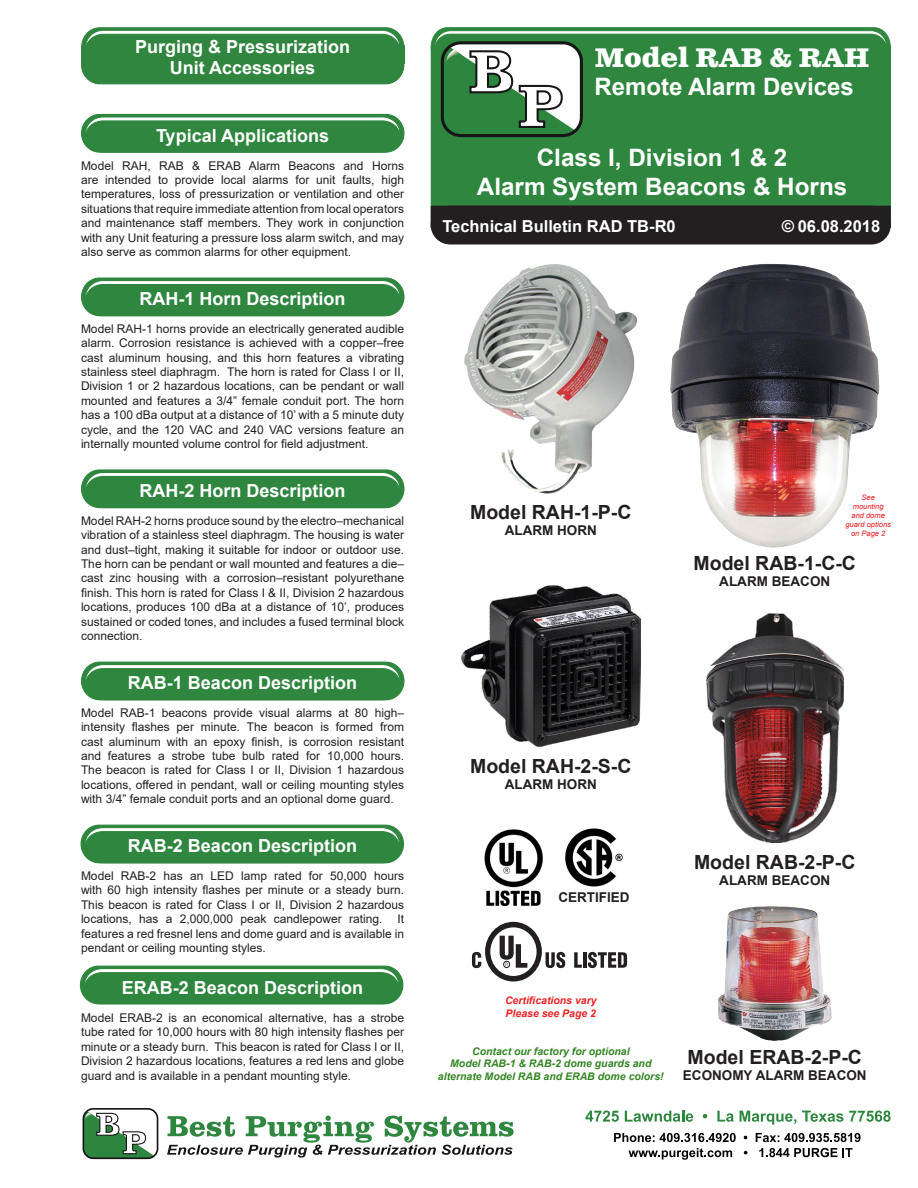
<style>
.page{position:relative;width:918px;height:1188px;background:#fff}
.page>*{position:absolute;margin:0;border:0;box-sizing:border-box;transform-origin:0 0}
.t1{font:700 27px "Clarendon Text Pro";color:#fff}
.t2{font:700 24px/28.8px "Arial";color:#fff;text-align:center}
.t3{font:700 19.5px "Arial";color:#231f20}
.t4{font:700 18px "Arial";color:#fff}
.t5{font:700 16.5px "Arial";color:#fff}
.t6{font:700 13.5px "Arial";color:#231f20}
.t7{font:12px/14.4px "Arial";color:#231f20;text-align:justify}
.t8{font:italic 700 10.5px "Arial";color:#338523}
.t9{font:italic 700 10.5px "Arial";color:#ee2123}
.t10{font:italic 7.5px "Arial";color:#ee1d23}
.s1{font-style:italic}
</style>
<div class="page">
<div style="left:80px;top:966px;width:323px;height:38px;border:1px solid #2e863f;border-radius:18px"></div>
<svg style="left:83px;top:968px;width:317px;height:37px;background:#429152"></svg>
<div style="left:388px;top:45px;width:16px;height:18px;background:#30853f"></div>
<div style="left:81px;top:46px;width:16px;height:19px;background:#30853f"></div>
<div style="left:81px;top:27px;width:323px;height:39px;border:1px solid #30853f;border-radius:18px"></div>
<svg style="left:85px;top:29px;width:316px;height:17px;background:#569b62"></svg>
<div style="left:81px;top:46px;width:323px;height:38px;background:#30853f;border-radius:18px"></div>
<div style="left:81px;top:45px;width:323px;height:39px;border:1px solid #30853f;border-radius:18px"></div>
<div style="left:81px;top:825px;width:323px;height:38px;border:1px solid #2e863f;border-radius:18px"></div>
<svg style="left:84px;top:827px;width:317px;height:37px;background:#429151"></svg>
<div style="left:431px;top:46px;width:459px;height:181px;background:#2e863f"></div>
<div style="left:431px;top:206px;width:459px;height:38px;background:#231f20;border-radius:19px"></div>
<div style="left:431px;top:206px;width:459px;height:38px;border:1px solid #231f20;border-radius:19px"></div>
<div style="left:431px;top:206px;width:459px;height:22px;background:#231f20"></div>
<svg style="left:431px;top:27px;width:460px;height:108px"></svg>
<div style="left:81px;top:278px;width:324px;height:38px;border:1px solid #2e863f;border-radius:18px"></div>
<svg style="left:85px;top:280px;width:316px;height:37px;background:#439252"></svg>
<div style="left:81px;top:469px;width:324px;height:39px;border:1px solid #2e863f;border-radius:18px"></div>
<svg style="left:85px;top:471px;width:316px;height:38px;background:#439252"></svg>
<div style="left:81px;top:662px;width:324px;height:38px;border:1px solid #2e863f;border-radius:18px"></div>
<svg style="left:85px;top:664px;width:316px;height:37px;background:#429152"></svg>
<div style="left:81px;top:114px;width:324px;height:39px;border:1px solid #2e863f;border-radius:18px"></div>
<svg style="left:85px;top:116px;width:316px;height:37px;background:#409050"></svg>
<svg style="left:83px;top:1109px;width:75px;height:49px"></svg>
<div style="left:83px;top:1108px;width:75px;height:51px;border:2px solid #181516;border-radius:10px"></div>
<svg style="left:167px;top:1116px;width:347px;height:42px"></svg>
<svg style="left:585px;top:1111px;width:34px;height:11px"></svg>
<svg style="left:625px;top:1111px;width:68px;height:11px"></svg>
<svg style="left:703px;top:1114px;width:4px;height:4px"></svg>
<svg style="left:717px;top:1111px;width:17px;height:11px"></svg>
<svg style="left:740px;top:1111px;width:56px;height:14px"></svg>
<svg style="left:802px;top:1111px;width:41px;height:11px"></svg>
<svg style="left:849px;top:1111px;width:42px;height:11px"></svg>
<svg style="left:614px;top:1133px;width:122px;height:9px"></svg>
<svg style="left:756px;top:1133px;width:105px;height:9px"></svg>
<svg style="left:629px;top:1148px;width:103px;height:12px"></svg>
<svg style="left:759px;top:1148px;width:94px;height:9px"></svg>
<img style="left:464px;top:264px;width:174px;height:230px">
<img style="left:670px;top:264px;width:210px;height:284px">
<img style="left:462px;top:585px;width:178px;height:161px">
<img style="left:718px;top:906px;width:113px;height:135px">
<img style="left:706px;top:613px;width:137px;height:230px">
<svg style="left:574px;top:952px;width:8px;height:16px"></svg>
<hr style="left:583px;top:952px;width:4px;height:16px;background:#231f20">
<svg style="left:588px;top:952px;width:39px;height:16px"></svg>
<svg style="left:472px;top:922px;width:93px;height:60px"></svg>
<img style="left:565px;top:828px;width:58px;height:59px">
<img style="left:484px;top:829px;width:59px;height:77px">
<p class="t4" style="left:135px;top:34px;width:217px">Purging &amp; Pressurization</p>
<p class="t4" style="left:170px;top:55px;width:147px">Unit Accessories</p>
<p class="t4" style="left:156px;top:123px;width:175px">Typical Applications</p>
<p class="t7" style="left:81px;top:158px;width:325px">Model RAH, RAB &amp; ERAB Alarm Beacons and Horns are intended to provide local alarms for unit faults, high temperatures, loss of pressurization or ventilation and other situations that require immediate attention from local operators and maintenance staff members. They work in conjunction with any Unit featuring a pressure loss alarm switch, and may also serve as common alarms for other equipment.</p>
<p class="t4" style="left:140px;top:286px;width:208px">RAH-1 Horn Description</p>
<p class="t7" style="left:81px;top:321px;width:325px">Model RAH-1 horns provide an electrically generated audible alarm. Corrosion resistance is achieved with a copper–free cast aluminum housing, and this horn features a vibrating stainless steel diaphragm. The horn is rated for Class I or II, Division 1 or 2 hazardous locations, can be pendant or wall mounted and features a 3/4” female conduit port. The horn has a 100 dBa output at a distance of 10’ with a 5 minute duty cycle, and the 120 VAC and 240 VAC versions feature an internally mounted volume control for field adjustment.</p>
<p class="t4" style="left:140px;top:478px;width:208px">RAH-2 Horn Description</p>
<p class="t7" style="left:81px;top:513px;width:325px">Model RAH-2 horns produce sound by the electro–mechanical vibration of a stainless steel diaphragm. The housing is water and dust–tight, making it suitable for indoor or outdoor use.<br>The horn can be pendant or wall mounted and features a die– cast zinc housing with a corrosion–resistant polyurethane finish. This horn is rated for Class I &amp; II, Division 2 hazardous locations, produces 100 dBa at a distance of 10’, produces sustained or coded tones, and includes a fused terminal block connection.</p>
<p class="t4" style="left:128px;top:670px;width:231px">RAB-1 Beacon Description</p>
<p class="t7" style="left:81px;top:705px;width:325px">Model RAB-1 beacons provide visual alarms at 80 high– intensity flashes per minute. The beacon is formed from cast aluminum with an epoxy finish, is corrosion resistant and features a strobe tube bulb rated for 10,000 hours.<br>The beacon is rated for Class I or II, Division 1 hazardous locations, offered in pendant, wall or ceiling mounting styles with 3/4” female conduit ports and an optional dome guard.</p>
<p class="t4" style="left:128px;top:833px;width:231px">RAB-2 Beacon Description</p>
<p class="t7" style="left:81px;top:868px;width:325px">Model RAB-2 has an LED lamp rated for 50,000 hours with 60 high intensity flashes per minute or a steady burn.<br>This beacon is rated for Class I or II, Division 2 hazardous locations, has a 2,000,000 peak candlepower rating. It features a red fresnel lens and dome guard and is available in pendant or ceiling mounting styles.</p>
<p class="t4" style="left:122px;top:975px;width:243px">ERAB-2 Beacon Description</p>
<p class="t7" style="left:81px;top:1010px;width:325px">Model ERAB-2 is an economical alternative, has a strobe tube rated for 10,000 hours with 80 high intensity flashes per minute or a steady burn. This beacon is rated for Class I or II, Division 2 hazardous locations, features a red lens and globe guard and is available in a pendant mounting style.</p>
<p class="t1" style="left:595px;top:41px;width:277px">Model RAB &amp; RAH</p>
<p class="t2" style="left:595px;top:73px;width:261px">Remote Alarm Devices</p>
<p class="t2" style="left:477px;top:143px;width:372px">Class I, Division 1 &amp; 2<br>Alarm System Beacons &amp; Horns</p>
<p class="t5" style="left:442px;top:214px;width:235px">Technical Bulletin RAD TB-R0</p>
<p class="t5" style="left:781px;top:214px;width:101px"><span class="s1">©</span> 06.08.2018</p>
<p class="t3" style="left:470px;top:498px;width:163px">Model RAH-1-P-C</p>
<p class="t6" style="left:505px;top:521px;width:94px">ALARM HORN</p>
<p class="t10" style="left:862px;top:492px;width:15px">See</p>
<p class="t10" style="left:853px;top:501px;width:32px">mounting</p>
<p class="t10" style="left:852px;top:510px;width:35px">and dome</p>
<p class="t10" style="left:845px;top:519px;width:47px">guard options</p>
<p class="t10" style="left:851px;top:528px;width:36px">on Page 2</p>
<p class="t3" style="left:694px;top:549px;width:164px">Model RAB-1-C-C</p>
<p class="t6" style="left:719px;top:572px;width:112px">ALARM BEACON</p>
<p class="t3" style="left:470px;top:752px;width:163px">Model RAH-2-S-C</p>
<p class="t6" style="left:505px;top:775px;width:94px">ALARM HORN</p>
<p class="t6" style="left:558px;top:888px;width:73px">CERTIFIED</p>
<p class="t3" style="left:694px;top:849px;width:163px">Model RAB-2-P-C</p>
<p class="t6" style="left:719px;top:871px;width:112px">ALARM BEACON</p>
<p class="t9" style="left:505px;top:994px;width:93px">Certifications vary</p>
<p class="t9" style="left:506px;top:1006px;width:92px">Please see Page 2</p>
<p class="t8" style="left:472px;top:1044px;width:159px">Contact our factory for optional</p>
<p class="t8" style="left:450px;top:1057px;width:203px">Model RAB-1 &amp; RAB-2 dome guards and</p>
<p class="t8" style="left:438px;top:1069px;width:227px">alternate Model RAB and ERAB dome colors!</p>
<p class="t3" style="left:688px;top:1043px;width:176px">Model ERAB-2-P-C</p>
<p class="t6" style="left:683px;top:1066px;width:185px">ECONOMY ALARM BEACON</p>
</div>
